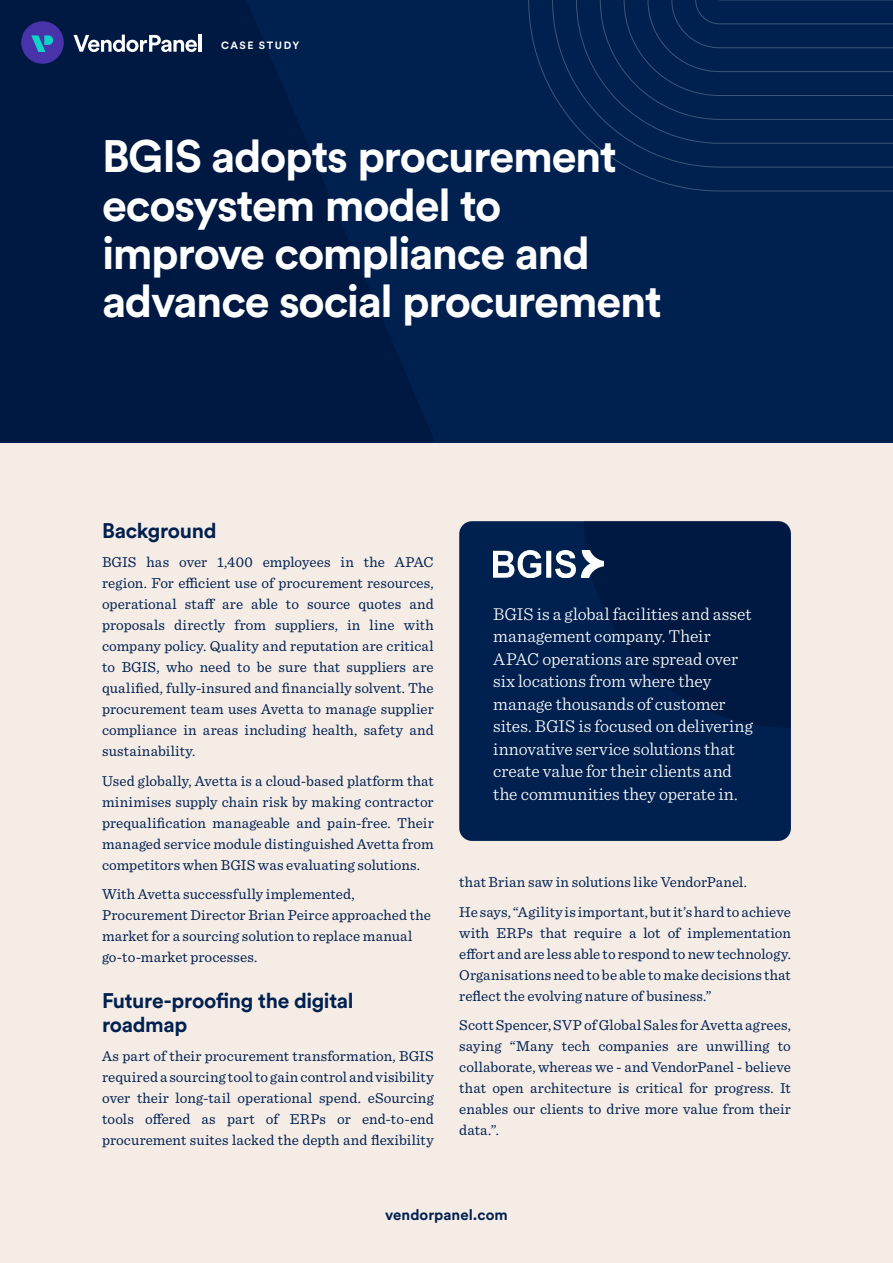
<style>
.page{position:relative;width:893px;height:1263px;background:#f5ece6}
.page>*{position:absolute;margin:0;border:0;box-sizing:border-box;transform-origin:0 0}
.t1{font:700 45px/48px "Circular Std";letter-spacing:-.03em;color:#fff}
.t2{font:700 21px/24px "Circular Std";letter-spacing:-.015em;color:#002050}
.t3{font:300 18px/22.5px "Sentinel";letter-spacing:-.005em;color:#fff}
.t4{font:15px/21px "Sentinel";letter-spacing:.005em;color:#002050;text-align:justify}
.t5{font:700 15px "Circular Std";letter-spacing:.005em;color:#002050}
.t6{font:700 10.5px "Circular Std";letter-spacing:.145em;color:#fff}
</style>
<div class="page">
<div style="left:0;top:0;width:893px;height:442px;background:#002050"></div>
<svg style="left:528px;top:0;width:365px;height:192px"></svg>
<svg style="left:0;top:0;width:435px;height:442px;fill:#001942"></svg>
<div style="left:21px;top:21px;width:43px;height:43px;background:#4933ab;border-radius:50%"></div>
<svg style="left:31px;top:35px;width:22px;height:17px"></svg>
<svg style="left:73px;top:35px;width:124px;height:17px"></svg>
<hr style="left:198px;top:35px;width:4px;height:17px;background:#fff">
<div style="left:459px;top:521px;width:332px;height:320px;background:#002050;border-radius:13px"></div>
<svg style="left:584px;top:521px;width:207px;height:207px"></svg>
<img style="left:493px;top:551px;width:110px;height:26px">
<p class="t6" style="left:221px;top:38px;width:80px">CASE STUDY</p>
<h1 class="t1" style="left:102px;top:132px;width:561px">BGIS adopts procurement ecosystem model to improve compliance and advance social procurement</h1>
<h2 class="t2" style="left:102px;top:518px;width:116px">Background</h2>
<p class="t4" style="left:102px;top:551px;width:333px">BGIS has over 1,400 employees in the APAC region. For efficient use of procurement resources, operational staff are able to source quotes and proposals directly from suppliers, in line with company policy. Quality and reputation are critical to BGIS, who need to be sure that suppliers are qualified, fully-insured and financially solvent. The procurement team uses Avetta to manage supplier compliance in areas including health, safety and sustainability.</p>
<p class="t4" style="left:102px;top:769px;width:333px">Used globally, Avetta is a cloud-based platform that minimises supply chain risk by making contractor prequalification manageable and pain-free. Their managed service module distinguished Avetta from competitors when BGIS was evaluating solutions.</p>
<p class="t4" style="left:102px;top:883px;width:330px;text-align:left">With Avetta successfully implemented, Procurement Director Brian Peirce approached the market for a sourcing solution to replace manual go-to-market processes.</p>
<h2 class="t2" style="left:102px;top:988px;width:253px">Future-proofing the digital roadmap</h2>
<p class="t4" style="left:102px;top:1045px;width:333px">As part of their procurement transformation, BGIS required a sourcing tool to gain control and visibility over their long-tail operational spend. eSourcing tools offered as part of ERPs or end-to-end procurement suites lacked the depth and flexibility</p>
<p class="t3" style="left:493px;top:601px;width:261px">BGIS is a global facilities and asset management company. Their<br>APAC operations are spread over six locations from where they manage thousands of customer sites. BGIS is focused on delivering innovative service solutions that create value for their clients and the communities they operate in.</p>
<p class="t4" style="left:459px;top:867px;width:333px;line-height:29.5px">that Brian saw in solutions like VendorPanel.<br>He says, “Agility is important, but it’s hard to achieve</p>
<p class="t4" style="left:459px;top:921px;width:333px">with ERPs that require a lot of implementation effort and are less able to respond to new technology.<br>Organisations need to be able to make decisions that reflect the evolving nature of business.”</p>
<p class="t4" style="left:459px;top:1014px;width:333px">Scott Spencer, SVP of Global Sales for Avetta agrees, saying “Many tech companies are unwilling to collaborate, whereas we - and VendorPanel - believe that open architecture is critical for progress. It enables our clients to drive more value from their data.”.</p>
<p class="t5" style="left:385px;top:1205px;width:124px">vendorpanel.com</p>
</div>
